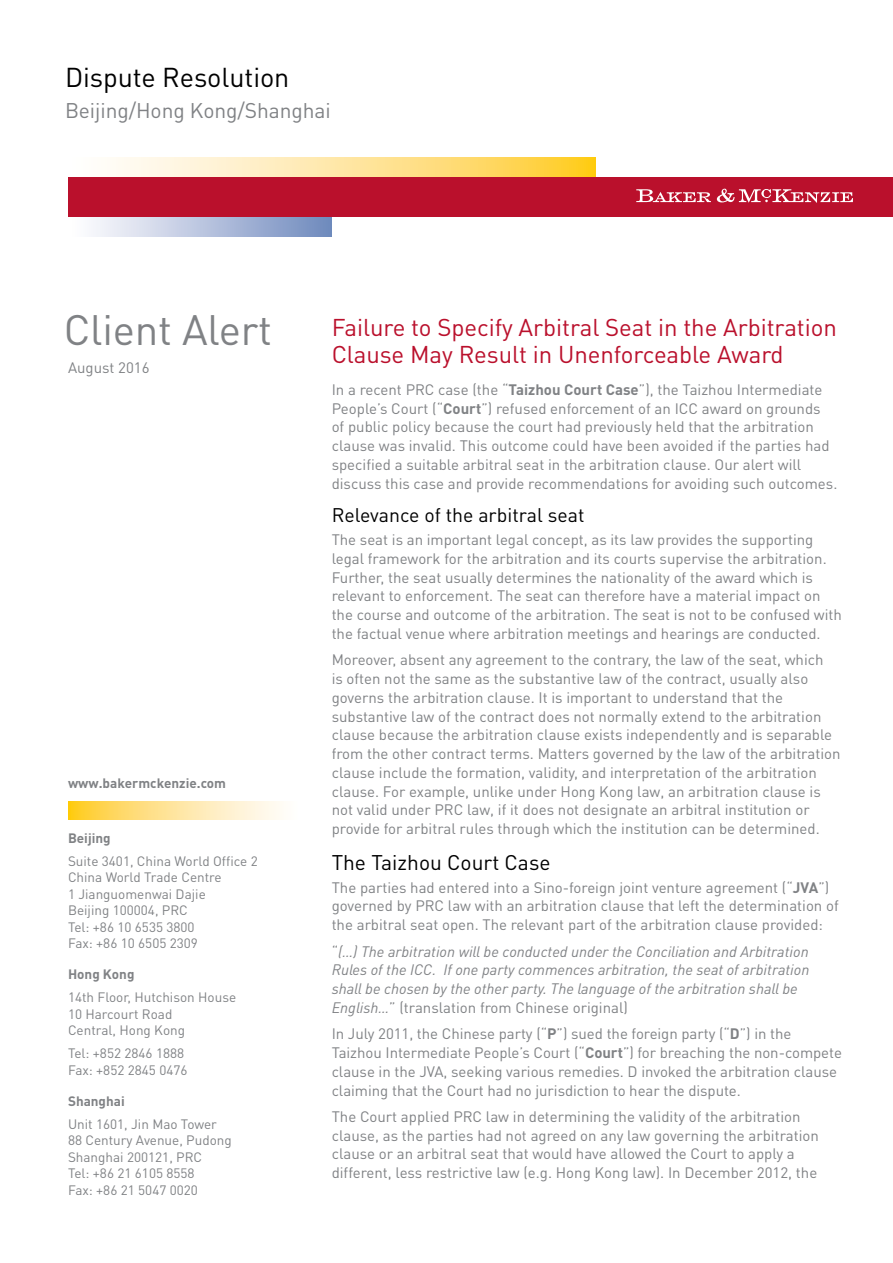
<style>
.page{position:relative;width:893px;height:1263px;background:#fff}
.page>*{position:absolute;margin:0;border:0;box-sizing:border-box;transform-origin:0 0}
.t1{font:42px "DINOT";letter-spacing:-.005em;color:#808285}
.t2{font:27px "DINOT";letter-spacing:-.005em;color:#000}
.t3{font:24px/27px "DINOT";letter-spacing:-.005em;color:#ba102c}
.t4{font:21px "DINOT";letter-spacing:-.005em;color:#808285}
.t5{font:21px "DINOT";color:#000}
.t6{font:19.5px "DINOT";color:#000}
.t7{font:15px/18.8px "DINOT";color:#808285}
.t8{font:italic 15px/18.8px "DINOT";color:#808285}
.t9{font:13.5px/16.5px "DINOT";color:#808285}
.t10{font:700 13.5px "DINOT";color:#808285}
.s1{font-weight:700}
.s2{font-style:normal}
</style>
<div class="page">
<svg style="left:68px;top:801px;width:214px;height:18px;background:#ffe497"></svg>
<div style="left:68px;top:217px;width:264px;height:19px;background:linear-gradient(to right,#fff,#708abe)"></div>
<svg style="left:68px;top:158px;width:527px;height:20px;background:#fbdc9b"></svg>
<div style="left:69px;top:178px;width:824px;height:39px;background:#ba102c"></div>
<svg style="left:636px;top:189px;width:75px;height:13px"></svg>
<svg style="left:717px;top:189px;width:136px;height:14px"></svg>
<h2 class="t2" style="left:65px;top:59px;width:226px">Dispute Resolution</h2>
<h3 class="t4" style="left:65px;top:96px;width:267px">Beijing/Hong Kong/Shanghai</h3>
<h1 class="t1" style="left:64px;top:301px;width:210px">Client Alert</h1>
<h3 class="t3" style="left:332px;top:313px;width:507px">Failure to Specify Arbitral Seat in the Arbitration<br>Clause May Result in Unenforceable Award</h3>
<p class="t7" style="left:332px;top:379px;width:507px">In a recent PRC case (the “<span class="s1">Taizhou Court Case</span>”), the Taizhou Intermediate People’s Court (“<span class="s1">Court</span>”) refused enforcement of an ICC award on grounds<br>of public policy because the court had previously held that the arbitration clause was invalid. This outcome could have been avoided if the parties had specified a suitable arbitral seat in the arbitration clause. Our alert will discuss this case and provide recommendations for avoiding such outcomes.</p>
<h3 class="t6" style="left:332px;top:502px;width:254px">Relevance of the arbitral seat</h3>
<p class="t7" style="left:332px;top:530px;width:512px">The seat is an important legal concept, as its law provides the supporting legal framework for the arbitration and its courts supervise the arbitration.<br>Further, the seat usually determines the nationality of the award which is relevant to enforcement. The seat can therefore have a material impact on the course and outcome of the arbitration. The seat is not to be confused with the factual venue where arbitration meetings and hearings are conducted.</p>
<p class="t7" style="left:332px;top:650px;width:510px">Moreover, absent any agreement to the contrary, the law of the seat, which<br>is often not the same as the substantive law of the contract, usually also governs the arbitration clause. It is important to understand that the substantive law of the contract does not normally extend to the arbitration clause because the arbitration clause exists independently and is separable from the other contract terms. Matters governed by the law of the arbitration clause include the formation, validity, and interpretation of the arbitration clause. For example, unlike under Hong Kong law, an arbitration clause is not valid under PRC law, if it does not designate an arbitral institution or provide for arbitral rules through which the institution can be determined.</p>
<h3 class="t5" style="left:332px;top:848px;width:220px">The Taizhou Court Case</h3>
<p class="t7" style="left:332px;top:877px;width:509px">The parties had entered into a Sino-foreign joint venture agreement (“<span class="s1">JVA</span>”) governed by PRC law with an arbitration clause that left the determination of the arbitral seat open. The relevant part of the arbitration clause provided:</p>
<p class="t8" style="left:332px;top:941px;width:479px"><span class="s2">“</span>(…) The arbitration will be conducted under the Conciliation and Arbitration Rules of the ICC. If one party commences arbitration, the seat of arbitration shall be chosen by the other party. The language of the arbitration shall be English…<span class="s2">” (translation from Chinese original)</span></p>
<p class="t7" style="left:332px;top:1024px;width:512px">In July 2011, the Chinese party (“<span class="s1">P</span>”) sued the foreign party (“<span class="s1">D</span>”) in the Taizhou Intermediate People’s Court (“<span class="s1">Court</span>”) for breaching the non-compete clause in the JVA, seeking various remedies. D invoked the arbitration clause claiming that the Court had no jurisdiction to hear the dispute.</p>
<p class="t7" style="left:332px;top:1106px;width:489px">The Court applied PRC law in determining the validity of the arbitration clause, as the parties had not agreed on any law governing the arbitration clause or an arbitral seat that would have allowed the Court to apply a different, less restrictive law (e.g. Hong Kong law). In December 2012, the</p>
<p class="t7" style="left:68px;top:358px;width:83px">August 2016</p>
<p class="t10" style="left:68px;top:773px;width:160px">www.bakermckenzie.com</p>
<p class="t10" style="left:68px;top:828px;width:44px">Beijing</p>
<p class="t9" style="left:68px;top:852px;width:191px">Suite 3401, China World Office 2<br>China World Trade Centre<br>1 Jianguomenwai Dajie<br>Beijing 100004, PRC<br>Tel: +86 10 6535 3800<br>Fax: +86 10 6505 2309</p>
<p class="t10" style="left:68px;top:965px;width:68px">Hong Kong</p>
<p class="t9" style="left:68px;top:988px;width:170px">14th Floor, Hutchison House<br>10 Harcourt Road<br>Central, Hong Kong</p>
<p class="t9" style="left:68px;top:1044px;width:121px">Tel: +852 2846 1888<br>Fax: +852 2845 0476</p>
<p class="t10" style="left:68px;top:1092px;width:58px">Shanghai</p>
<p class="t9" style="left:68px;top:1115px;width:165px">Unit 1601, Jin Mao Tower<br>88 Century Avenue, Pudong<br>Shanghai 200121, PRC<br>Tel: +86 21 6105 8558<br>Fax: +86 21 5047 0020</p>
</div>
